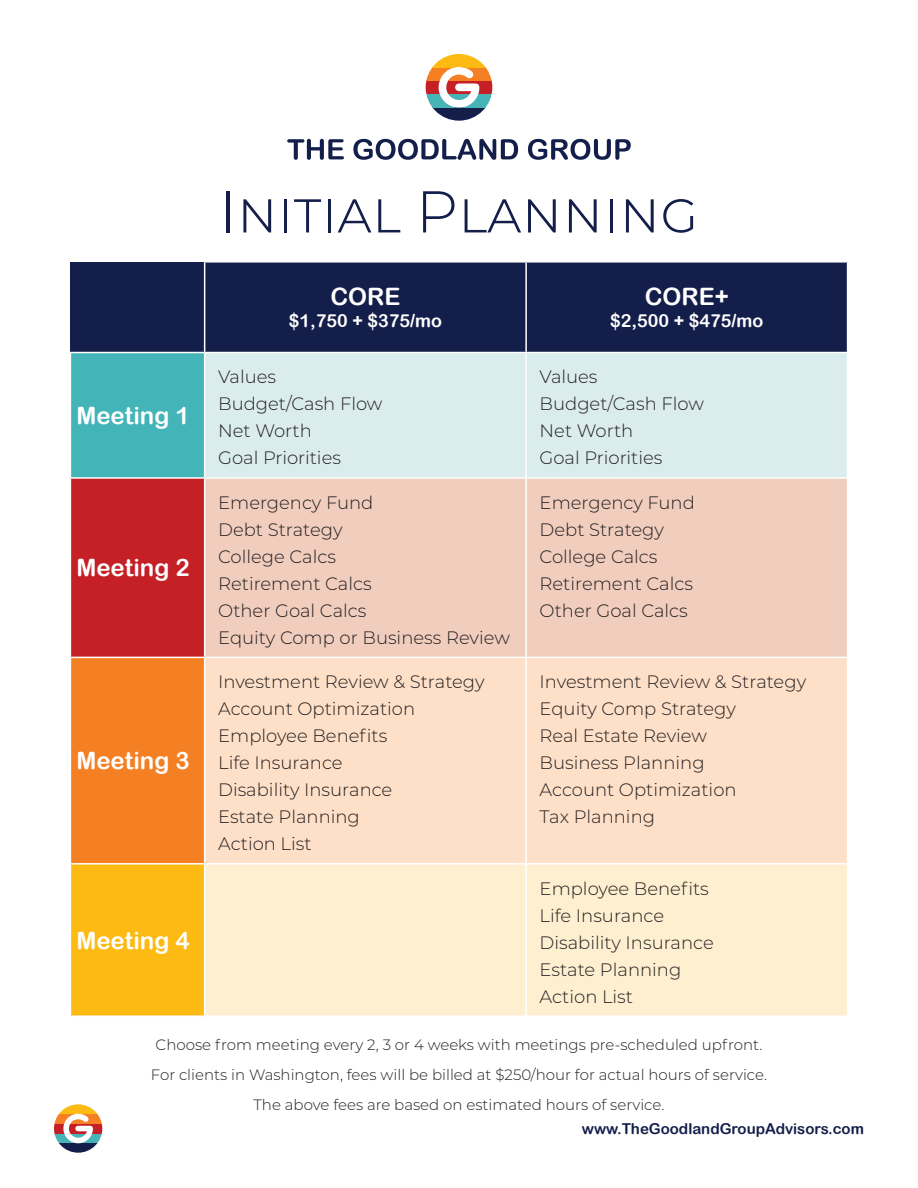
<style>
.page{position:relative;width:918px;height:1188px;background:#fff}
.page>*{position:absolute;margin:0;border:0;box-sizing:border-box;transform-origin:0 0}
.t1{font:300 58.8px "Montserrat";color:#141e4a}
.t2{font:24px "Arial Rounded MT Bold";color:#fff}
.t3{font:300 18px "Montserrat";color:#231f20}
.t4{font:18px "Arial Rounded MT Bold";color:#fff}
.t5{font:300 15px/30px "Montserrat";color:#231f20;text-align:center}
.t6{font:15px "Arial Rounded MT Bold";color:#141e4a}
</style>
<div class="page">
<svg style="left:287px;top:139px;width:344px;height:21px"></svg>
<svg style="left:432px;top:107px;width:54px;height:14px"></svg>
<svg style="left:426px;top:94px;width:66px;height:13px"></svg>
<svg style="left:426px;top:81px;width:66px;height:13px"></svg>
<svg style="left:426px;top:67px;width:66px;height:14px"></svg>
<svg style="left:432px;top:54px;width:54px;height:13px"></svg>
<svg style="left:59px;top:1143px;width:39px;height:10px"></svg>
<svg style="left:54px;top:1133px;width:48px;height:10px"></svg>
<svg style="left:54px;top:1124px;width:48px;height:9px"></svg>
<svg style="left:54px;top:1114px;width:48px;height:10px"></svg>
<svg style="left:59px;top:1104px;width:39px;height:10px"></svg>
<div style="left:70px;top:262px;width:135px;height:91px;background:#141e4a"></div>
<div style="left:205px;top:263px;width:642px;height:89px;background:#141e4a"></div>
<div style="left:70px;top:353px;width:135px;height:125px;background:#43b4b8"></div>
<div style="left:205px;top:353px;width:642px;height:124px;background:#daeced"></div>
<div style="left:70px;top:478px;width:135px;height:179px;background:#c42026"></div>
<div style="left:205px;top:479px;width:642px;height:178px;background:#f1cdbe"></div>
<div style="left:70px;top:657px;width:135px;height:207px;background:#f57f23"></div>
<div style="left:205px;top:658px;width:642px;height:205px;background:#fee0c8"></div>
<div style="left:70px;top:864px;width:135px;height:152px;background:#fcba13"></div>
<div style="left:205px;top:865px;width:642px;height:150px;background:#feefd0"></div>
<hr style="left:70px;top:352px;width:135px;height:1px;background:#fff">
<hr style="left:70px;top:353px;width:1px;height:124px;background:#fff">
<hr style="left:204px;top:353px;width:1px;height:124px;background:#fff">
<hr style="left:525px;top:353px;width:2px;height:124px;background:#fff">
<hr style="left:70px;top:477px;width:135px;height:2px;background:#fff">
<hr style="left:70px;top:479px;width:1px;height:178px;background:#fff">
<hr style="left:204px;top:479px;width:1px;height:178px;background:#fff">
<hr style="left:525px;top:479px;width:2px;height:178px;background:#fff">
<hr style="left:70px;top:657px;width:135px;height:1px;background:#fff">
<hr style="left:70px;top:658px;width:1px;height:205px;background:#fff">
<hr style="left:204px;top:658px;width:1px;height:205px;background:#fff">
<hr style="left:525px;top:658px;width:2px;height:205px;background:#fff">
<hr style="left:70px;top:863px;width:135px;height:2px;background:#fff">
<hr style="left:70px;top:865px;width:1px;height:150px;background:#fff">
<hr style="left:204px;top:865px;width:1px;height:150px;background:#fff">
<hr style="left:525px;top:865px;width:2px;height:150px;background:#fff">
<hr style="left:70px;top:1015px;width:135px;height:2px;background:#fff">
<hr style="left:204px;top:261px;width:322px;height:2px;background:#fff">
<hr style="left:204px;top:263px;width:1px;height:89px;background:#fff">
<hr style="left:525px;top:263px;width:2px;height:89px;background:#fff">
<p class="t1" style="left:219px;top:172px;width:481px">Initial Planning</p>
<p class="t2" style="left:76px;top:401px;width:115px">Meeting 1</p>
<p class="t2" style="left:76px;top:554px;width:115px">Meeting 2</p>
<p class="t2" style="left:76px;top:747px;width:115px">Meeting 3</p>
<p class="t2" style="left:330px;top:282px;width:72px">CORE</p>
<p class="t4" style="left:289px;top:310px;width:155px">$1,750 + $375/mo</p>
<p class="t3" style="left:218px;top:365px;width:59px">Values</p>
<p class="t3" style="left:218px;top:392px;width:166px">Budget/Cash Flow</p>
<p class="t3" style="left:218px;top:419px;width:95px">Net Worth</p>
<p class="t3" style="left:218px;top:446px;width:124px">Goal Priorities</p>
<p class="t3" style="left:218px;top:490px;width:157px">Emergency Fund</p>
<p class="t3" style="left:218px;top:517px;width:126px">Debt Strategy</p>
<p class="t3" style="left:218px;top:544px;width:119px">College Calcs</p>
<p class="t3" style="left:218px;top:571px;width:155px">Retirement Calcs</p>
<p class="t3" style="left:218px;top:598px;width:150px">Other Goal Calcs</p>
<p class="t3" style="left:218px;top:625px;width:293px">Equity Comp or Business Review</p>
<p class="t3" style="left:218px;top:670px;width:268px">Investment Review &amp; Strategy</p>
<p class="t3" style="left:218px;top:697px;width:198px">Account Optimization</p>
<p class="t3" style="left:218px;top:724px;width:171px">Employee Benefits</p>
<p class="t3" style="left:218px;top:751px;width:126px">Life Insurance</p>
<p class="t3" style="left:218px;top:778px;width:176px">Disability Insurance</p>
<p class="t3" style="left:218px;top:805px;width:143px">Estate Planning</p>
<p class="t3" style="left:218px;top:832px;width:95px">Action List</p>
<p class="t2" style="left:76px;top:926px;width:115px">Meeting 4</p>
<p class="t2" style="left:645px;top:282px;width:86px">CORE+</p>
<p class="t4" style="left:610px;top:310px;width:155px">$2,500 + $475/mo</p>
<p class="t3" style="left:540px;top:365px;width:59px">Values</p>
<p class="t3" style="left:540px;top:392px;width:166px">Budget/Cash Flow</p>
<p class="t3" style="left:540px;top:419px;width:95px">Net Worth</p>
<p class="t3" style="left:540px;top:446px;width:124px">Goal Priorities</p>
<p class="t3" style="left:540px;top:490px;width:157px">Emergency Fund</p>
<p class="t3" style="left:540px;top:517px;width:126px">Debt Strategy</p>
<p class="t3" style="left:540px;top:544px;width:119px">College Calcs</p>
<p class="t3" style="left:540px;top:571px;width:155px">Retirement Calcs</p>
<p class="t3" style="left:540px;top:598px;width:150px">Other Goal Calcs</p>
<p class="t3" style="left:540px;top:670px;width:268px">Investment Review &amp; Strategy</p>
<p class="t3" style="left:540px;top:697px;width:198px">Equity Comp Strategy</p>
<p class="t3" style="left:540px;top:724px;width:169px">Real Estate Review</p>
<p class="t3" style="left:540px;top:751px;width:166px">Business Planning</p>
<p class="t3" style="left:540px;top:778px;width:198px">Account Optimization</p>
<p class="t3" style="left:540px;top:805px;width:117px">Tax Planning</p>
<p class="t3" style="left:540px;top:876px;width:171px">Employee Benefits</p>
<p class="t3" style="left:540px;top:903px;width:126px">Life Insurance</p>
<p class="t3" style="left:540px;top:930px;width:176px">Disability Insurance</p>
<p class="t3" style="left:540px;top:957px;width:143px">Estate Planning</p>
<p class="t3" style="left:540px;top:984px;width:95px">Action List</p>
<p class="t5" style="left:156px;top:1029px;width:608px">Choose from meeting every 2, 3 or 4 weeks with meetings pre-scheduled upfront.</p>
<p class="t5" style="left:151px;top:1059px;width:618px">For clients in Washington, fees will be billed at $250/hour for actual hours of service.<br>The above fees are based on estimated hours of service.</p>
<p class="t6" style="left:582px;top:1120px;width:284px">www.TheGoodlandGroupAdvisors.com</p>
</div>
